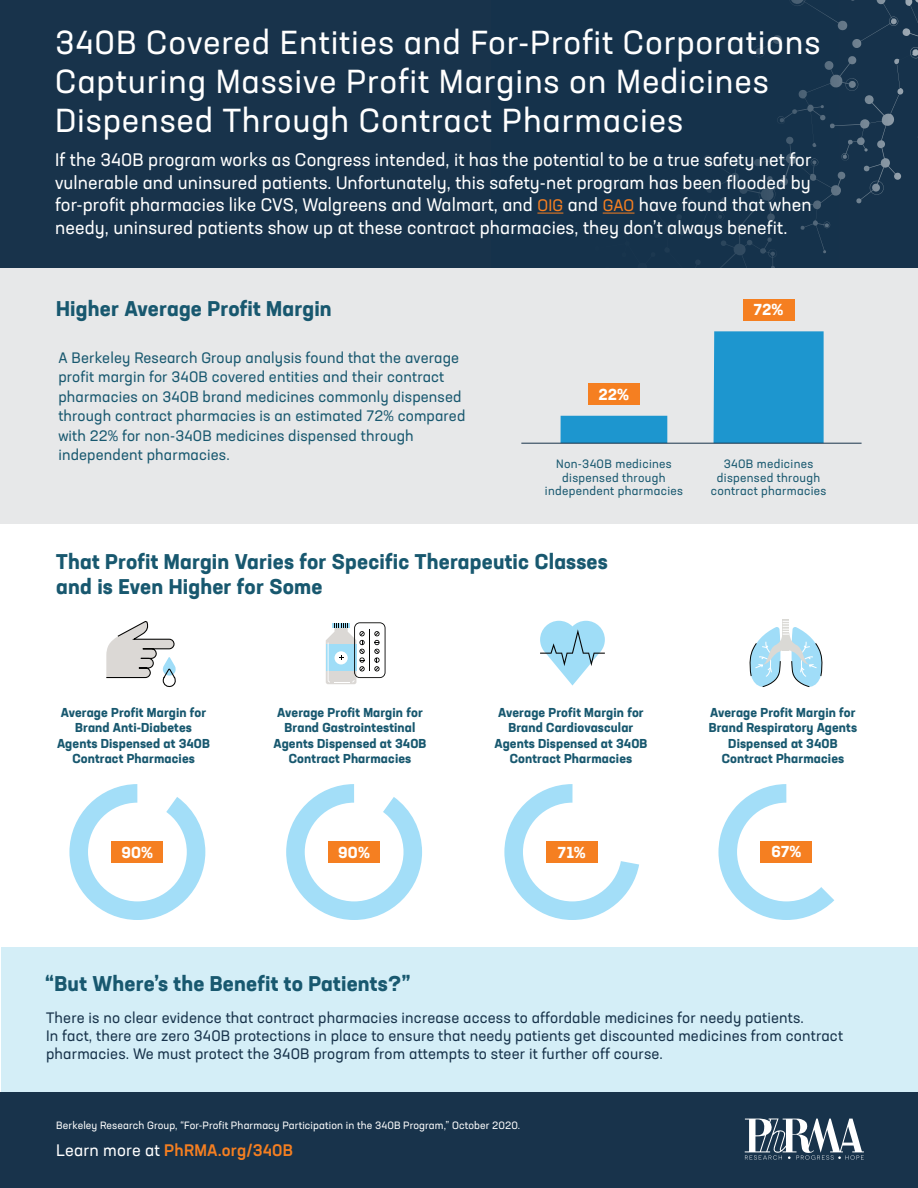
<style>
.page{position:relative;width:918px;height:1188px;background:#fff}
.page>*{position:absolute;margin:0;border:0;box-sizing:border-box;transform-origin:0 0}
.t1{font:33px/39px "Neusa Next Std";letter-spacing:.025em;color:#fff}
.t2{font:700 21px/25.2px "Neusa Next Std";letter-spacing:.01em;color:#18586f}
.t3{font:18px/22.5px "Neusa Next Std";letter-spacing:.005em;color:#fff;text-align:justify}
.t4{font:500 16.5px "Neusa Next Std";letter-spacing:.01em;color:#f57f21}
.t5{font:700 15.6px "Neusa Next Std";letter-spacing:.01em;color:#fff}
.t6{font:15px/18px "Neusa Next Std";letter-spacing:.01em;color:#18334b}
.t7{font:15px/19.5px "Neusa Next Std";letter-spacing:.01em;color:#18586f}
.t8{font:700 12.75px/15.3px "Neusa Next Std";letter-spacing:.01em;color:#18586f;text-align:center}
.t9{font:12px/13.5px "Neusa Next Std";letter-spacing:.025em;color:#18586f;text-align:center}
.t10{font:10.5px "Neusa Next Std";letter-spacing:.01em;color:#fff}
.s1{font-size:16.5px;color:#f57f21}
.s2{font-weight:400;color:#fff}
</style>
<div class="page">
<div style="left:1px;top:948px;width:916px;height:144px;background:#d4eef7"></div>
<div style="left:0;top:1092px;width:918px;height:96px;background:#18334b"></div>
<svg style="left:745px;top:1118px;width:119px;height:42px"></svg>
<div style="left:0;top:0;width:918px;height:319px;background:#18334b"></div>
<div style="left:0;top:268px;width:918px;height:255px;background:#e7e8e9"></div>
<svg style="left:504px;top:784px;width:135px;height:136px"></svg>
<div style="left:523px;top:803px;width:99px;height:98px;background:#fff;border-radius:50%"></div>
<div style="left:546px;top:842px;width:52px;height:21px;background:#f57f21"></div>
<div style="left:743px;top:299px;width:51px;height:21px;background:#f57f21"></div>
<div style="left:588px;top:383px;width:52px;height:21px;background:#f57f21"></div>
<svg style="left:540px;top:621px;width:65px;height:65px"></svg>
<svg style="left:718px;top:784px;width:116px;height:136px"></svg>
<div style="left:737px;top:803px;width:99px;height:98px;background:#fff;border-radius:50%"></div>
<div style="left:761px;top:841px;width:51px;height:21px;background:#f57f21"></div>
<svg style="left:286px;top:784px;width:136px;height:136px"></svg>
<div style="left:305px;top:803px;width:99px;height:98px;background:#fff;border-radius:50%"></div>
<div style="left:328px;top:842px;width:52px;height:21px;background:#f57f21"></div>
<svg style="left:69px;top:784px;width:136px;height:136px"></svg>
<div style="left:88px;top:803px;width:99px;height:98px;background:#fff;border-radius:50%"></div>
<div style="left:112px;top:842px;width:51px;height:21px;background:#f57f21"></div>
<svg style="left:106px;top:621px;width:70px;height:66px"></svg>
<svg style="left:537px;top:1px;width:380px;height:267px"></svg>
<hr style="left:603px;top:213px;width:31px;height:1px;background:#f57f21">
<div style="left:783px;top:619px;width:6px;height:32px;background:#e0dfdc"></div>
<svg style="left:750px;top:621px;width:72px;height:66px"></svg>
<div style="left:561px;top:416px;width:106px;height:27px;background:#1d96cf"></div>
<div style="left:714px;top:331px;width:110px;height:112px;background:#1d96cf"></div>
<hr style="left:521px;top:443px;width:341px;height:1px;background:#18334b">
<svg style="left:326px;top:622px;width:60px;height:62px"></svg>
<h1 class="t1" style="left:55px;top:22px;width:767px">340B Covered Entities and For-Profit Corporations<br>Capturing Massive Profit Margins on Medicines<br>Dispensed Through Contract Pharmacies</h1>
<p class="t3" style="left:55px;top:149px;width:758px">If the 340B program works as Congress intended, it has the potential to be a true safety net for vulnerable and uninsured patients. Unfortunately, this safety-net program has been flooded by for-profit pharmacies like CVS, Walgreens and Walmart, and <span class="s1">OIG</span> and <span class="s1">GAO</span> have found that when needy, uninsured patients show up at these contract pharmacies, they don’t always benefit.</p>
<h2 class="t2" style="left:56px;top:296px;width:277px">Higher Average Profit Margin</h2>
<p class="t7" style="left:58px;top:347px;width:409px">A Berkeley Research Group analysis found that the average profit margin for 340B covered entities and their contract pharmacies on 340B brand medicines commonly dispensed through contract pharmacies is an estimated 72% compared with 22% for non-340B medicines dispensed through independent pharmacies.</p>
<p class="t5" style="left:599px;top:384px;width:32px">22%</p>
<p class="t5" style="left:754px;top:300px;width:31px">72%</p>
<p class="t9" style="left:545px;top:457px;width:140px">Non-340B medicines dispensed through independent pharmacies</p>
<p class="t9" style="left:711px;top:457px;width:117px">340B medicines dispensed through contract pharmacies</p>
<h2 class="t2" style="left:56px;top:549px;width:553px">That Profit Margin Varies for Specific Therapeutic Classes and is Even Higher for Some</h2>
<p class="t8" style="left:57px;top:705px;width:154px">Average Profit Margin for<br>Brand Anti-Diabetes<br>Agents Dispensed at 340B<br>Contract Pharmacies</p>
<p class="t8" style="left:274px;top:705px;width:154px">Average Profit Margin for<br>Brand Gastrointestinal<br>Agents Dispensed at 340B<br>Contract Pharmacies</p>
<p class="t8" style="left:495px;top:705px;width:154px">Average Profit Margin for<br>Brand Cardiovascular<br>Agents Dispensed at 340B<br>Contract Pharmacies</p>
<p class="t8" style="left:709px;top:705px;width:150px">Average Profit Margin for<br>Brand Respiratory Agents<br>Dispensed at 340B<br>Contract Pharmacies</p>
<p class="t5" style="left:122px;top:842px;width:33px">90%</p>
<p class="t5" style="left:338px;top:842px;width:33px">90%</p>
<p class="t5" style="left:558px;top:842px;width:29px">71%</p>
<p class="t5" style="left:772px;top:842px;width:31px">67%</p>
<h2 class="t2" style="left:45px;top:970px;width:367px">“But Where’s the Benefit to Patients?”</h2>
<p class="t6" style="left:46px;top:1008px;width:798px">There is no clear evidence that contract pharmacies increase access to affordable medicines for needy patients.<br>In fact, there are zero 340B protections in place to ensure that needy patients get discounted medicines from contract pharmacies. We must protect the 340B program from attempts to steer it further off course.</p>
<p class="t10" style="left:56px;top:1119px;width:466px">Berkeley Research Group, “For-Profit Pharmacy Participation in the 340B Program,” October 2020.</p>
<p class="t4" style="left:56px;top:1140px;width:238px"><span class="s2">Learn more at</span> PhRMA.org/340B</p>
</div>
